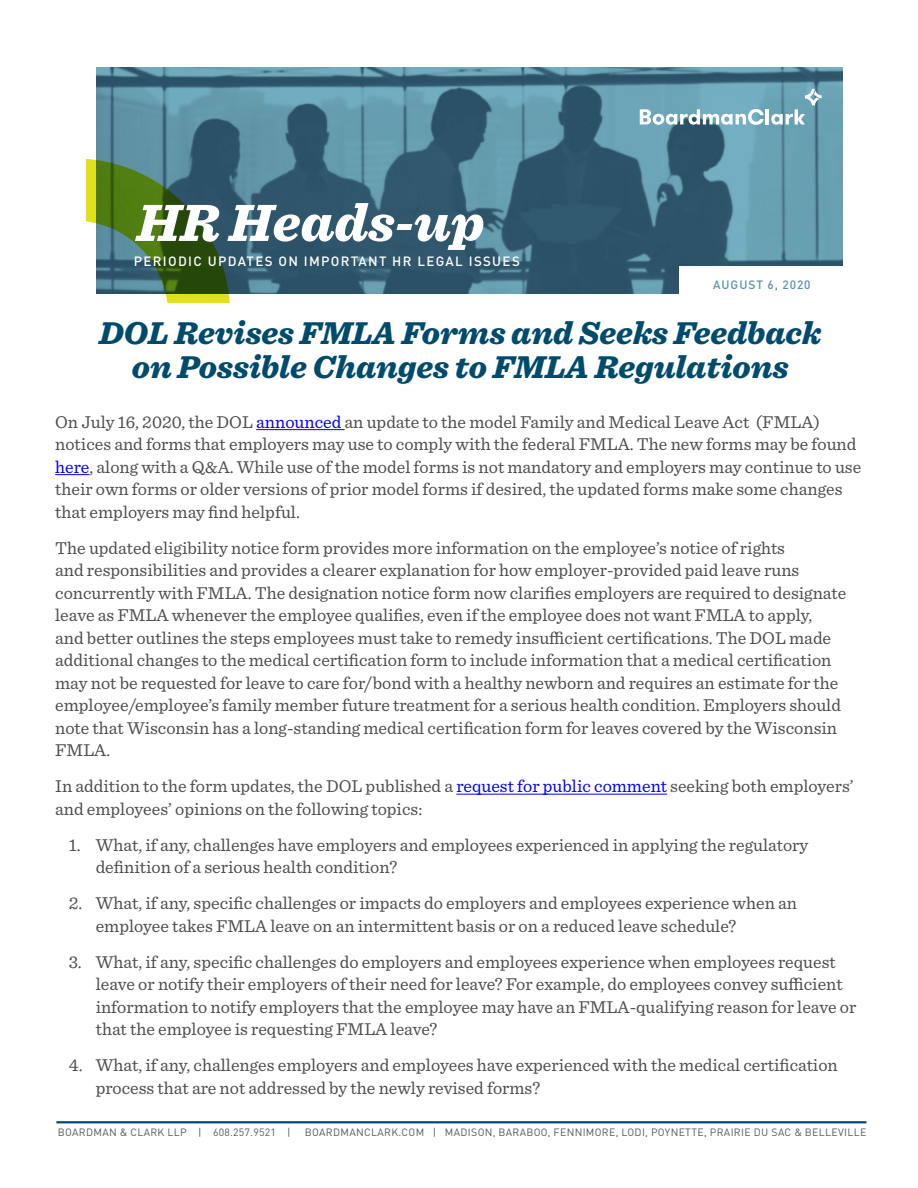
<style>
.page{position:relative;width:918px;height:1188px;background:#fff}
.page>*{position:absolute;margin:0;border:0;box-sizing:border-box;transform-origin:0 0}
.t1{font:italic 900 54.75px "Sentinel";color:#fff}
.t2{font:italic 900 33px/34.5px "Sentinel";color:#004b6c;text-align:center}
.t3{font:18px/22.5px "Sentinel";color:#4d4d4f}
.t4{font:500 13.35px "DINOT";letter-spacing:.1em;color:#fff}
.t5{font:500 12px "DINOT";letter-spacing:.075em;color:#5c8fab}
.t6{font:10.5px "DINOT";letter-spacing:.03em;color:#57585a}
.s1{color:#00f}
</style>
<div class="page">
<hr style="left:56px;top:1121px;width:810px;height:2px;background:#004b6c">
<img style="left:96px;top:68px;width:746px;height:225px">
<svg style="left:86px;top:159px;width:144px;height:144px;background:#54784d"></svg>
<svg style="left:640px;top:109px;width:124px;height:16px"></svg>
<hr style="left:766px;top:109px;width:3px;height:15px;background:#fff">
<svg style="left:771px;top:89px;width:51px;height:36px;background:#81aebd"></svg>
<div style="left:680px;top:267px;width:164px;height:36px;background:#fff"></div>
<hr style="left:256px;top:429px;width:89px;height:1px;background:#00f">
<hr style="left:55px;top:474px;width:35px;height:1px;background:#00f">
<hr style="left:456px;top:794px;width:211px;height:1px;background:#00f">
<p class="t1" style="left:137px;top:179px;width:349px">HR Heads-up</p>
<p class="t4" style="left:134px;top:251px;width:388px">PERIODIC UPDATES ON IMPORTANT HR LEGAL ISSUES</p>
<p class="t5" style="left:713px;top:276px;width:99px">AUGUST 6, 2020</p>
<p class="t2" style="left:99px;top:314px;width:724px">DOL Revises FMLA Forms and Seeks Feedback on Possible Changes to FMLA Regulations</p>
<p class="t3" style="left:55px;top:409px;width:808px">On July 16, 2020, the DOL <span class="s1">announced</span> an update to the model Family and Medical Leave Act (FMLA) notices and forms that employers may use to comply with the federal FMLA. The new forms may be found <span class="s1">here</span>, along with a Q&amp;A. While use of the model forms is not mandatory and employers may continue to use their own forms or older versions of prior model forms if desired, the updated forms make some changes that employers may find helpful.</p>
<p class="t3" style="left:55px;top:535px;width:793px">The updated eligibility notice form provides more information on the employee’s notice of rights<br>and responsibilities and provides a clearer explanation for how employer-provided paid leave runs concurrently with FMLA. The designation notice form now clarifies employers are required to designate leave as FMLA whenever the employee qualifies, even if the employee does not want FMLA to apply,<br>and better outlines the steps employees must take to remedy insufficient certifications. The DOL made additional changes to the medical certification form to include information that a medical certification may not be requested for leave to care for/bond with a healthy newborn and requires an estimate for the employee/employee’s family member future treatment for a serious health condition. Employers should note that Wisconsin has a long-standing medical certification form for leaves covered by the Wisconsin FMLA.</p>
<p class="t3" style="left:55px;top:774px;width:800px">In addition to the form updates, the DOL published a <span class="s1">request for public comment</span> seeking both employers’ and employees’ opinions on the following topics:</p>
<p class="t3" style="left:96px;top:832px;width:714px;text-indent:-27px">1. What, if any, challenges have employers and employees experienced in applying the regulatory definition of a serious health condition?</p>
<p class="t3" style="left:96px;top:891px;width:703px;text-indent:-27px">2. What, if any, specific challenges or impacts do employers and employees experience when an employee takes FMLA leave on an intermittent basis or on a reduced leave schedule?</p>
<p class="t3" style="left:96px;top:949px;width:762px;text-indent:-27px">3. What, if any, specific challenges do employers and employees experience when employees request leave or notify their employers of their need for leave? For example, do employees convey sufficient information to notify employers that the employee may have an FMLA-qualifying reason for leave or that the employee is requesting FMLA leave?</p>
<p class="t3" style="left:96px;top:1053px;width:744px;text-indent:-27px">4. What, if any, challenges employers and employees have experienced with the medical certification process that are not addressed by the newly revised forms?</p>
<p class="t6" style="left:58px;top:1124px;width:234px">BOARDMAN &amp; CLARK LLP | 608.257.9521 |</p>
<p class="t6" style="left:305px;top:1124px;width:563px">BOARDMANCLARK.COM | MADISON, BARABOO, FENNIMORE, LODI, POYNETTE, PRAIRIE DU SAC &amp; BELLEVILLE</p>
</div>
